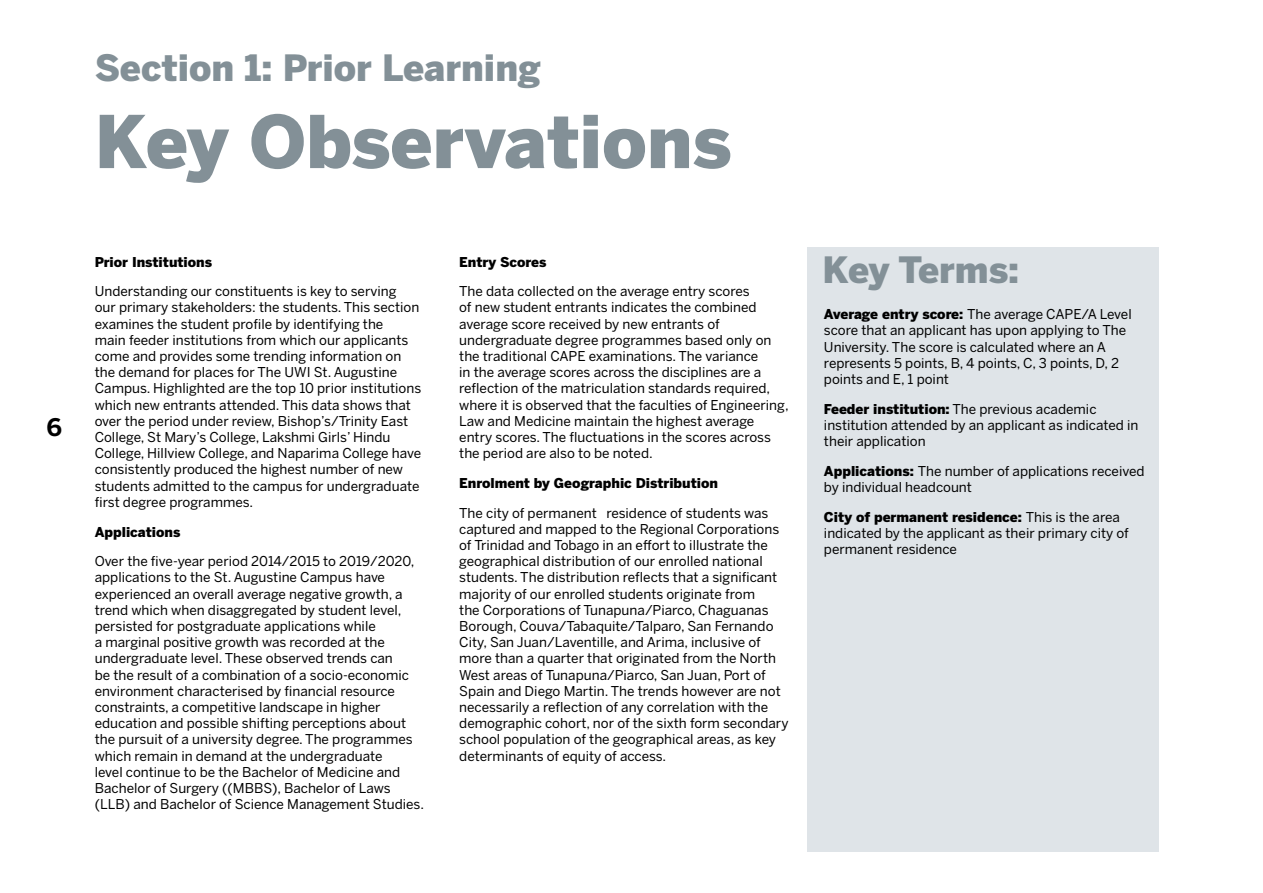
<style>
.page{position:relative;width:1263px;height:893px;background:#fff}
.page>*{position:absolute;margin:0;border:0;box-sizing:border-box;transform-origin:0 0}
.t1{font:900 72px "Benton Sans";color:#839097}
.t2{font:900 36px "Benton Sans";color:#839097}
.t3{font:700 24px "Benton Sans";color:#000}
.t4{font:13.5px/16.2px "Benton Sans";color:#000}
.t5{font:900 13.5px "Benton Sans";color:#000}
.s1{font-weight:900}
</style>
<div class="page">
<div style="left:807px;top:247px;width:352px;height:604px;background:#dfe4e8"></div>
<h3 class="t3" style="left:46px;top:413px;width:17px">6</h3>
<h2 class="t2" style="left:95px;top:46px;width:448px">Section 1: Prior Learning</h2>
<h1 class="t1" style="left:95px;top:99px;width:638px">Key Observations</h1>
<p class="t5" style="left:95px;top:253px;width:119px">Prior Institutions</p>
<p class="t4" style="left:95px;top:283px;width:328px">Understanding our constituents is key to serving<br>our primary stakeholders: the students. This section examines the student profile by identifying the<br>main feeder institutions from which our applicants come and provides some trending information on the demand for places for The UWI St. Augustine Campus. Highlighted are the top 10 prior institutions which new entrants attended. This data shows that over the period under review, Bishop’s/Trinity East College, St Mary’s College, Lakshmi Girls’ Hindu College, Hillview College, and Naparima College have consistently produced the highest number of new students admitted to the campus for undergraduate first degree programmes.</p>
<p class="t5" style="left:95px;top:523px;width:87px">Applications</p>
<p class="t4" style="left:95px;top:553px;width:331px">Over the five-year period 2014/2015 to 2019/2020, applications to the St. Augustine Campus have experienced an overall average negative growth, a trend which when disaggregated by student level, persisted for postgraduate applications while<br>a marginal positive growth was recorded at the undergraduate level. These observed trends can<br>be the result of a combination of a socio-economic environment characterised by financial resource constraints, a competitive landscape in higher education and possible shifting perceptions about the pursuit of a university degree. The programmes which remain in demand at the undergraduate<br>level continue to be the Bachelor of Medicine and Bachelor of Surgery ((MBBS), Bachelor of Laws (LLB) and Bachelor of Science Management Studies.</p>
<p class="t5" style="left:459px;top:253px;width:89px">Entry Scores</p>
<p class="t4" style="left:459px;top:283px;width:331px">The data collected on the average entry scores<br>of new student entrants indicates the combined average score received by new entrants of undergraduate degree programmes based only on the traditional CAPE examinations. The variance<br>in the average scores across the disciplines are a reflection of the matriculation standards required, where it is observed that the faculties of Engineering, Law and Medicine maintain the highest average entry scores. The fluctuations in the scores across the period are also to be noted.</p>
<p class="t5" style="left:459px;top:475px;width:260px">Enrolment by Geographic Distribution</p>
<p class="t4" style="left:459px;top:504px;width:331px">The city of permanent residence of students was captured and mapped to the Regional Corporations of Trinidad and Tobago in an effort to illustrate the geographical distribution of our enrolled national students. The distribution reflects that a significant majority of our enrolled students originate from<br>the Corporations of Tunapuna/Piarco, Chaguanas Borough, Couva/Tabaquite/Talparo, San Fernando City, San Juan/Laventille, and Arima, inclusive of more than a quarter that originated from the North West areas of Tunapuna/Piarco, San Juan, Port of Spain and Diego Martin. The trends however are not necessarily a reflection of any correlation with the demographic cohort, nor of the sixth form secondary school population of the geographical areas, as key determinants of equity of access.</p>
<h2 class="t2" style="left:822px;top:248px;width:198px">Key Terms:</h2>
<p class="t4" style="left:824px;top:306px;width:309px"><span class="s1">Average entry score:</span> The average CAPE/A Level score that an applicant has upon applying to The University. The score is calculated where an A represents 5 points, B, 4 points, C, 3 points, D, 2 points and E, 1 point</p>
<p class="t4" style="left:824px;top:401px;width:316px"><span class="s1">Feeder institution:</span> The previous academic institution attended by an applicant as indicated in their application</p>
<p class="t4" style="left:824px;top:463px;width:322px"><span class="s1">Applications:</span> The number of applications received by individual headcount</p>
<p class="t4" style="left:824px;top:509px;width:306px"><span class="s1">City of permanent residence:</span> This is the area indicated by the applicant as their primary city of permanent residence</p>
</div>
